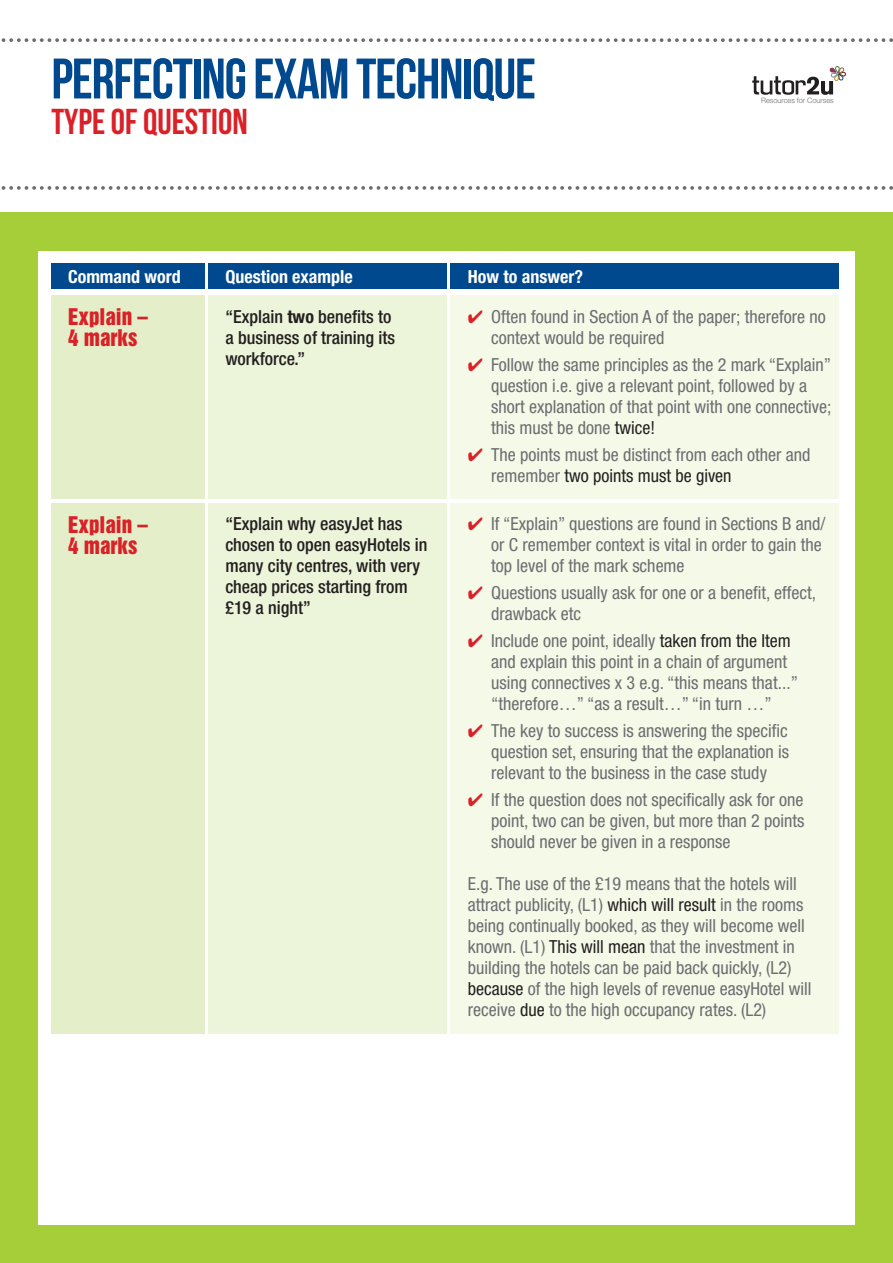
<style>
.page{position:relative;width:893px;height:1263px;background:#fff}
.page>*{position:absolute;margin:0;border:0;box-sizing:border-box;transform-origin:0 0}
.t1{font:57px "Bebas Neue";letter-spacing:-.02em;color:#01498e}
.t2{font:36px "Bebas Neue";color:#da2128}
.t3{font:21px/21px "Helvetica Inserat";color:#da2128}
._57_Con_12_18_70__Bl{font:condensed 18px/21px "Helvetica Neue";color:#6c6d70}
._57_Cond_12_14_70__B{font:condensed 18px/21px "Helvetica Neue";color:#6c6d70}
.t4{font:500 condensed 18px/21px "Helvetica Neue";color:#231f20}
.t5{font:700 condensed 18px "Helvetica Neue";color:#fff}
._57_Cond_12_14_70__B-2{font:condensed 18px "Helvetica Neue";color:#231f20}
.t6{font:300 7.5px "Helvetica Neue";letter-spacing:-.005em;color:#6c6d70}
.s1{font-weight:700}
.s2{color:#da2128}
.s3{color:#231f20}
.s4{color:#6c6d70}
</style>
<div class="page">
<svg style="left:1px;top:38px;width:892px;height:4px"></svg>
<svg style="left:1px;top:186px;width:892px;height:4px"></svg>
<svg style="left:752px;top:66px;width:94px;height:29px"></svg>
<div style="left:0;top:213px;width:893px;height:1050px;background:#a6ce39"></div>
<div style="left:38px;top:251px;width:817px;height:974px;background:#fff"></div>
<div style="left:51px;top:264px;width:153px;height:25px;background:#01498e"></div>
<div style="left:208px;top:264px;width:238px;height:25px;background:#01498e"></div>
<div style="left:451px;top:264px;width:388px;height:25px;background:#01498e"></div>
<div style="left:51px;top:296px;width:153px;height:203px;background:#e4efc9"></div>
<div style="left:208px;top:296px;width:238px;height:203px;background:#ecf4d9"></div>
<div style="left:451px;top:296px;width:388px;height:203px;background:#f4f9e8"></div>
<div style="left:51px;top:503px;width:153px;height:530px;background:#e4efc9"></div>
<div style="left:208px;top:503px;width:238px;height:530px;background:#ecf4d9"></div>
<div style="left:451px;top:503px;width:388px;height:530px;background:#f4f9e8"></div>
<p class="t1" style="left:51px;top:47px;width:486px">PERFECTING EXAM TECHNIQUE</p>
<p class="t2" style="left:51px;top:102px;width:198px">TYPE OF QUESTION</p>
<p class="t6" style="left:761px;top:96px;width:74px">Resources for Courses</p>
<p class="t5" style="left:68px;top:266px;width:114px">Command word</p>
<p class="t5" style="left:225px;top:266px;width:129px">Question example</p>
<p class="t5" style="left:468px;top:266px;width:117px">How to answer?</p>
<p class="t3" style="left:68px;top:307px;width:81px">Explain –<br>4 marks</p>
<p class="t4" style="left:225px;top:306px;width:171px">“Explain <span class="s1">two</span> benefits to a business of training its workforce.”</p>
<p class="_57_Con_12_18_70__Bl" style="left:468px;top:306px;width:359px"><span class="s2">✔</span> Often found in Section A of the paper; therefore no</p>
<p class="_57_Cond_12_14_70__B" style="left:491px;top:327px;width:175px">context would be required</p>
<p class="_57_Con_12_18_70__Bl" style="left:468px;top:354px;width:365px"><span class="s2">✔</span> Follow the same principles as the 2 mark “Explain”</p>
<p class="_57_Cond_12_14_70__B" style="left:491px;top:375px;width:342px">question i.e. give a relevant point, followed by a short explanation of that point with one connective; this must be done <span class="s3">twice!</span></p>
<p class="_57_Con_12_18_70__Bl" style="left:468px;top:444px;width:344px"><span class="s2">✔</span> The points must be distinct from each other and</p>
<p class="_57_Cond_12_14_70__B-2" style="left:491px;top:465px;width:242px"><span class="s4">remember</span> two points must be given</p>
<p class="t3" style="left:68px;top:514px;width:81px">Explain –<br>4 marks</p>
<p class="t4" style="left:225px;top:513px;width:204px">“Explain why easyJet has chosen to open easyHotels in many city centres, with very cheap prices starting from</p>
<p class="t4" style="left:225px;top:597px;width:87px">£19 a night”</p>
<p class="_57_Con_12_18_70__Bl" style="left:468px;top:513px;width:359px"><span class="s2">✔</span> If “Explain” questions are found in Sections B and/</p>
<p class="_57_Cond_12_14_70__B" style="left:491px;top:534px;width:332px">or C remember context is vital in order to gain the top level of the mark scheme</p>
<p class="_57_Con_12_18_70__Bl" style="left:468px;top:582px;width:350px"><span class="s2">✔</span> Questions usually ask for one or a benefit, effect,</p>
<p class="_57_Cond_12_14_70__B" style="left:491px;top:603px;width:92px">drawback etc</p>
<p class="_57_Con_12_18_70__Bl" style="left:468px;top:630px;width:325px"><span class="s2">✔</span> Include one point, ideally <span class="s3">taken from the Item</span></p>
<p class="_57_Cond_12_14_70__B" style="left:491px;top:651px;width:308px">and explain this point in a chain of argument using connectives x 3 e.g. “this means that...” “therefore…” “as a result…” “in turn …”</p>
<p class="_57_Con_12_18_70__Bl" style="left:468px;top:720px;width:322px"><span class="s2">✔</span> The key to success is answering the specific</p>
<p class="_57_Cond_12_14_70__B" style="left:491px;top:741px;width:300px">question set, ensuring that the explanation is relevant to the business in the case study</p>
<p class="_57_Con_12_18_70__Bl" style="left:468px;top:789px;width:337px"><span class="s2">✔</span> If the question does not specifically ask for one</p>
<p class="_57_Cond_12_14_70__B" style="left:491px;top:810px;width:315px">point, two can be given, but more than 2 points should never be given in a response</p>
<p class="_57_Con_12_18_70__Bl" style="left:468px;top:873px;width:345px">E.g. The use of the £19 means that the hotels will attract publicity, (L1) <span class="s3">which will result</span> in the rooms being continually booked, as they will become well known. (L1) <span class="s3">This will mean</span> that the investment in building the hotels can be paid back quickly, (L2) <span class="s3">because</span> of the high levels of revenue easyHotel will receive <span class="s3">due</span> to the high occupancy rates. (L2)</p>
</div>
